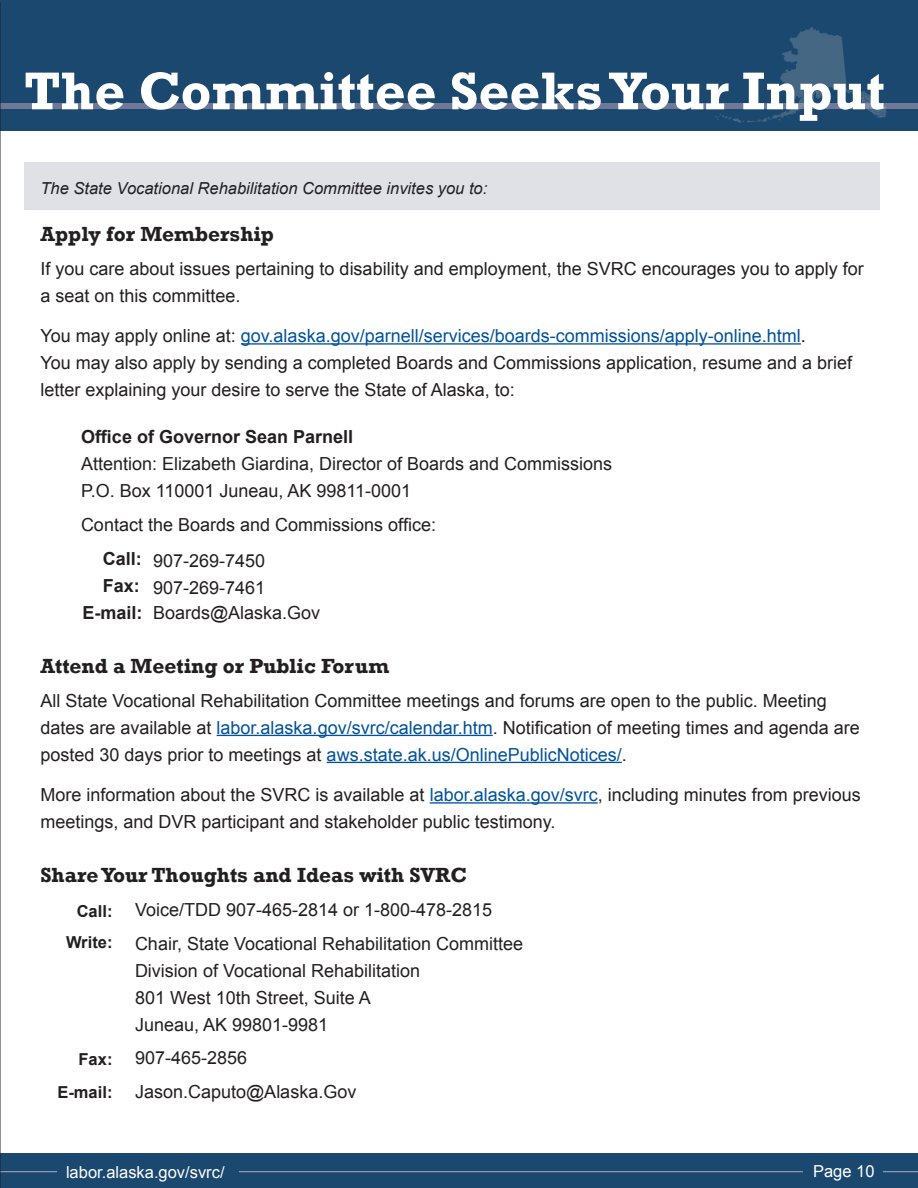
<style>
.page{position:relative;width:918px;height:1188px;background:#fff}
.page>*{position:absolute;margin:0;border:0;box-sizing:border-box;transform-origin:0 0}
.t1{font:700 54px "Rockwell";color:#fff}
.t2{font:700 21px "Rockwell";color:#231f20}
.t3{font:18px/27px "Arial";color:#231f20}
.t4{font:18px "Arial";color:#01529a}
.t5{font:700 18px "Arial";color:#231f20}
.t6{font:italic 16.5px "Arial";color:#231f20}
.t7{font:16.5px "Arial";color:#fff}
.t8{font:700 16.5px/31.7px "Arial";color:#231f20;text-align:right}
.s1{color:#231f20}
.s2{color:#000}
.s3{color:#01529a}
</style>
<div class="page">
<div style="left:24px;top:162px;width:856px;height:47px;background:#e0e1e7"></div>
<div style="left:0;top:1154px;width:918px;height:34px;background:#1a486f"></div>
<svg style="left:1px;top:1171px;width:917px;height:1px"></svg>
<div style="left:57px;top:1160px;width:181px;height:24px;background:#1a486f"></div>
<div style="left:0;top:0;width:918px;height:130px;background:#1a486f"></div>
<div style="left:0;top:103px;width:918px;height:6px;background:#6f7896"></div>
<img style="left:716px;top:27px;width:171px;height:96px">
<hr style="left:241px;top:343px;width:560px;height:2px;background:#01529a">
<hr style="left:217px;top:735px;width:276px;height:1px;background:#01529a">
<hr style="left:327px;top:762px;width:295px;height:1px;background:#01529a">
<hr style="left:430px;top:802px;width:168px;height:2px;background:#01529a">
<div style="left:803px;top:1154px;width:80px;height:29px;background:#1a486f"></div>
<hr style="left:0;top:2px;width:1px;height:1186px;background:#231f20">
<p class="t1" style="left:24px;top:58px;width:862px">The Committee Seeks Your Input</p>
<p class="t6" style="left:40px;top:177px;width:448px">The State Vocational Rehabilitation Committee invites you to:</p>
<p class="t2" style="left:40px;top:221px;width:235px">Apply for Membership</p>
<p class="t3" style="left:40px;top:255px;width:825px">If you care about issues pertaining to disability and employment, the SVRC encourages you to apply for a seat on this committee.</p>
<p class="t4" style="left:40px;top:324px;width:767px"><span class="s1">You may apply online at:</span> gov.alaska.gov/parnell/services/boards-commissions/apply-online.html<span class="s2">.</span></p>
<p class="t3" style="left:40px;top:349px;width:813px">You may also apply by sending a completed Boards and Commissions application, resume and a brief letter explaining your desire to serve the State of Alaska, to:</p>
<p class="t5" style="left:81px;top:425px;width:274px">Office of Governor Sean Parnell</p>
<p class="t3" style="left:81px;top:451px;width:533px">Attention: Elizabeth Giardina, Director of Boards and Commissions</p>
<p class="t3" style="left:81px;top:478px;width:332px">P.O. Box 110001 Juneau, AK 99811-0001</p>
<p class="t3" style="left:81px;top:511px;width:357px">Contact the Boards and Commissions office:</p>
<p class="t5" style="left:103px;top:546px;width:41px">Call:</p>
<p class="t5" style="left:103px;top:573px;width:39px">Fax:</p>
<p class="t5" style="left:83px;top:600px;width:62px">E-mail:</p>
<p class="t2" style="left:40px;top:653px;width:350px">Attend a Meeting or Public Forum</p>
<p class="t3" style="left:40px;top:687px;width:821px">All State Vocational Rehabilitation Committee meetings and forums are open to the public. Meeting dates are available at <span class="s3">labor.alaska.gov/svrc/calendar.htm</span>. Notification of meeting times and agenda are posted 30 days prior to meetings at <span class="s3">aws.state.ak.us/OnlinePublicNotices/</span>.</p>
<p class="t3" style="left:40px;top:781px;width:822px">More information about the SVRC is available at <span class="s3">labor.alaska.gov/svrc</span>, including minutes from previous meetings, and DVR participant and stakeholder public testimony.</p>
<p class="t2" style="left:40px;top:862px;width:428px">Share Your Thoughts and Ideas with SVRC</p>
<p class="t3" style="left:135px;top:896px;width:359px">Voice/TDD 907-465-2814 or 1-800-478-2815</p>
<p class="t3" style="left:135px;top:930px;width:390px">Chair, State Vocational Rehabilitation Committee</p>
<p class="t3" style="left:135px;top:957px;width:287px">Division of Vocational Rehabilitation</p>
<p class="t3" style="left:135px;top:984px;width:237px">801 West 10th Street, Suite A</p>
<p class="t3" style="left:135px;top:1011px;width:195px">Juneau, AK 99801-9981</p>
<p class="t3" style="left:135px;top:1045px;width:114px">907-465-2856</p>
<p class="t3" style="left:135px;top:1078px;width:223px">Jason.Caputo@Alaska.Gov</p>
<p class="t3" style="left:153px;top:547px;width:114px">907-269-7450</p>
<p class="t3" style="left:153px;top:574px;width:114px">907-269-7461</p>
<p class="t3" style="left:153px;top:599px;width:169px">Boards@Alaska.Gov</p>
<p class="t8" style="left:66px;top:895px;width:48px">Call:<br>Write:</p>
<p class="t8" style="left:57px;top:1044px;width:57px;line-height:32.7px">Fax:<br>E-mail:</p>
<p class="t7" style="left:66px;top:1161px;width:160px">labor.alaska.gov/svrc/</p>
<p class="t7" style="left:813px;top:1160px;width:63px">Page 10</p>
</div>
